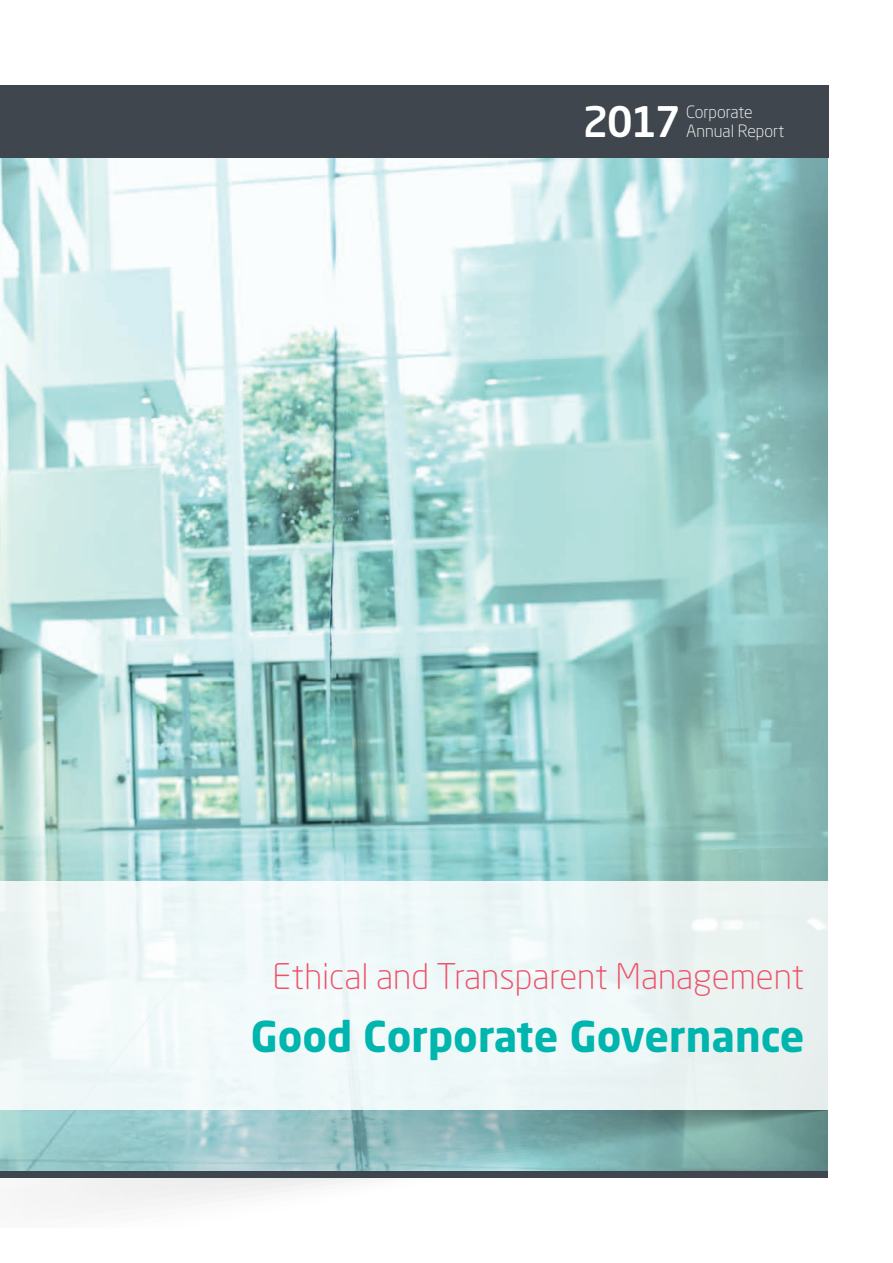
<style>
.page{position:relative;width:893px;height:1263px;background:#fff}
.page>*{position:absolute;margin:0;border:0;box-sizing:border-box;transform-origin:0 0}
.t1{font:700 42px "Neo Sans Std";color:#00b5ae}
.t2{font:500 41.55px "Neo Sans Std";color:#fff}
.t3{font:300 34.95px "Neo Sans Std";color:#ef5069}
.t4{font:300 16.8px "Neo Sans Std";color:#fff}
</style>
<div class="page">
<img style="left:0;top:157px;width:828px;height:724px">
<div style="left:23px;top:1184px;width:312px;height:19px;background:#f3f4f3"></div>
<svg style="left:0;top:1165px;width:828px;height:19px"></svg>
<svg style="left:0;top:1147px;width:828px;height:18px"></svg>
<svg style="left:0;top:1128px;width:828px;height:19px"></svg>
<svg style="left:0;top:1110px;width:828px;height:18px"></svg>
<div style="left:0;top:881px;width:829px;height:229px;background:#eef8f8"></div>
<div style="left:0;top:85px;width:829px;height:72px;background:#3f464d"></div>
<div style="left:0;top:1172px;width:828px;height:6px;background:#3f464d"></div>
<p class="t2" style="left:583px;top:95px;width:100px">2017</p>
<p class="t4" style="left:686px;top:102px;width:68px">Corporate</p>
<p class="t4" style="left:686px;top:121px;width:100px">Annual Report</p>
<p class="t3" style="left:272px;top:955px;width:534px">Ethical and Transparent Management</p>
<p class="t1" style="left:251px;top:1010px;width:555px">Good Corporate Governance</p>
</div>
